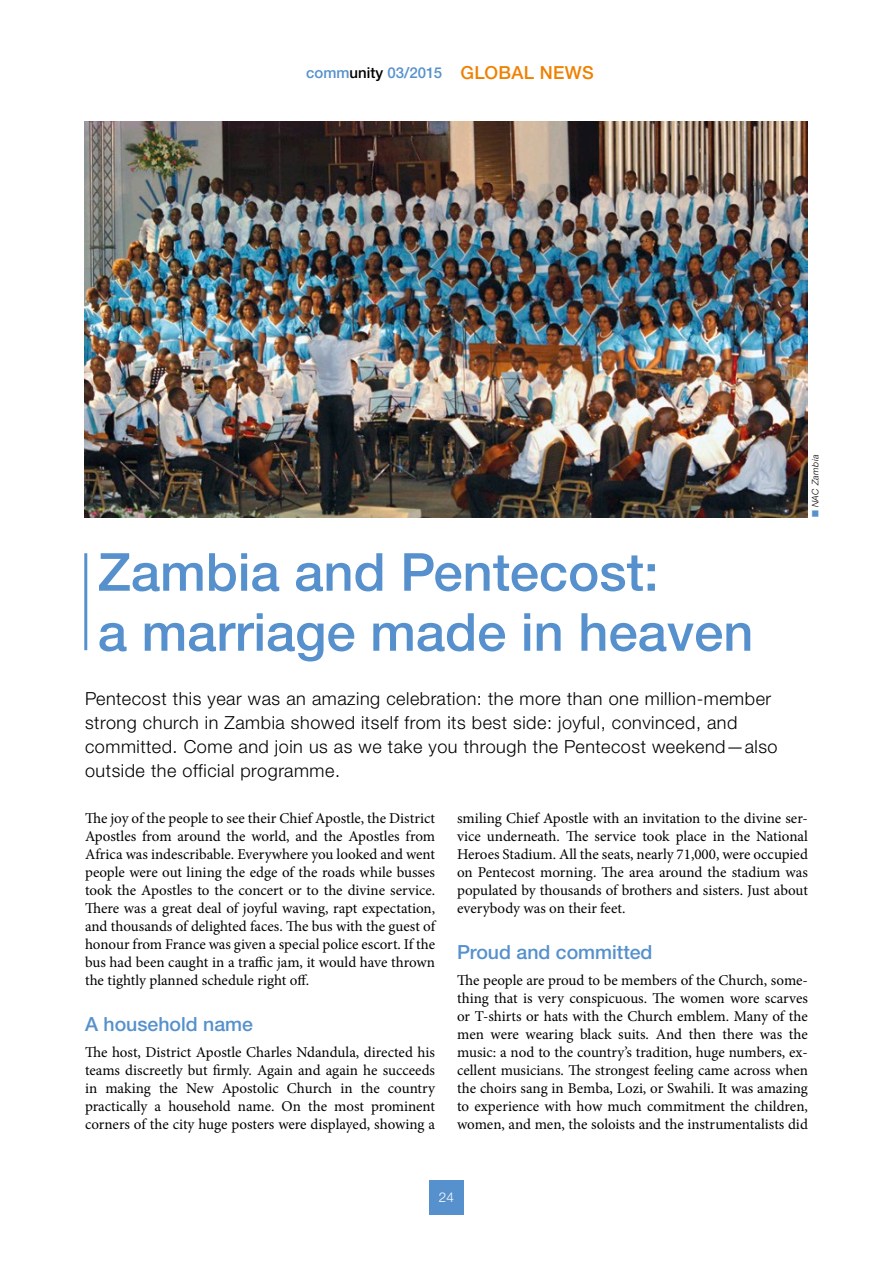
<style>
.page{position:relative;width:893px;height:1263px;background:#fff}
.page>*{position:absolute;margin:0;border:0;box-sizing:border-box;transform-origin:0 0}
.t1{font:500 52.5px/60px "Helvetica Neue LTW1 G";color:#5691cd}
.t2{font:500 19.5px "Helvetica Neue LTW1 G";color:#5691cd}
.t3{font:300 18px/24px "Helvetica Neue LTW1 G";letter-spacing:.03em;color:#000}
.t4{font:15px/18px "Minion Pro";letter-spacing:-.005em;color:#000;text-align:justify}
.t5{font:500 15px "Helvetica Neue LTW1 G";color:#5691cd}
.t6{font:300 13.5px "Helvetica Neue LTW1 G";color:#fff}
.t7{font:italic 300 9px "Helvetica Neue LTW1 G";color:#000}
.s1{color:#000}
.s2{font-size:18px;color:#ef8100}
.s3{color:#5691cd}
</style>
<div class="page">
<div style="left:429px;top:1180px;width:34px;height:34px;background:#5691cd"></div>
<img style="left:85px;top:121px;width:723px;height:396px">
<hr style="left:84px;top:553px;width:3px;height:97px;background:#5691cd">
<p class="t5" style="left:306px;top:63px;width:289px">comm<span class="s1">unity</span> 03/2015 <span class="s2">GLOBAL NEWS</span></p>
<p class="t7" style="left:810px;top:517px;width:64px;rotate:-90deg"><span class="s3">■</span> NAC Zambia</p>
<h1 class="t1" style="left:98px;top:542px;width:657px">Zambia and Pentecost:<br>a marriage made in heaven</h1>
<p class="t3" style="left:85px;top:686px;width:694px">Pentecost this year was an amazing celebration: the more than one million-member strong church in Zambia showed itself from its best side: joyful, convinced, and committed. Come and join us as we take you through the Pentecost weekend—also outside the official programme.</p>
<p class="t4" style="left:85px;top:809px;width:352px">The joy of the people to see their Chief Apostle, the District Apostles from around the world, and the Apostles from Africa was indescribable. Everywhere you looked and went people were out lining the edge of the roads while busses took the Apostles to the concert or to the divine service.<br>There was a great deal of joyful waving, rapt expectation, and thousands of delighted faces. The bus with the guest of honour from France was given a special police escort. If the bus had been caught in a traffic jam, it would have thrown the tightly planned schedule right off.</p>
<h2 class="t2" style="left:85px;top:1012px;width:169px">A household name</h2>
<p class="t4" style="left:85px;top:1043px;width:352px">The host, District Apostle Charles Ndandula, directed his teams discreetly but firmly. Again and again he succeeds in making the New Apostolic Church in the country practically a household name. On the most prominent corners of the city huge posters were displayed, showing a</p>
<p class="t4" style="left:457px;top:809px;width:352px">smiling Chief Apostle with an invitation to the divine ser&shy;vice underneath. The service took place in the National Heroes Stadium. All the seats, nearly 71,000, were occupied on Pentecost morning. The area around the stadium was populated by thousands of brothers and sisters. Just about everybody was on their feet.</p>
<h2 class="t2" style="left:457px;top:940px;width:197px">Proud and committed</h2>
<p class="t4" style="left:457px;top:971px;width:352px">The people are proud to be members of the Church, some&shy;thing that is very conspicuous. The women wore scarves or T-shirts or hats with the Church emblem. Many of the men were wearing black suits. And then there was the music: a nod to the country’s tradition, huge numbers, ex&shy;cellent musicians. The strongest feeling came across when the choirs sang in Bemba, Lozi, or Swahili. It was amazing to experience with how much commitment the children, women, and men, the soloists and the instrumentalists did</p>
<p class="t6" style="left:439px;top:1189px;width:17px">24</p>
</div>
